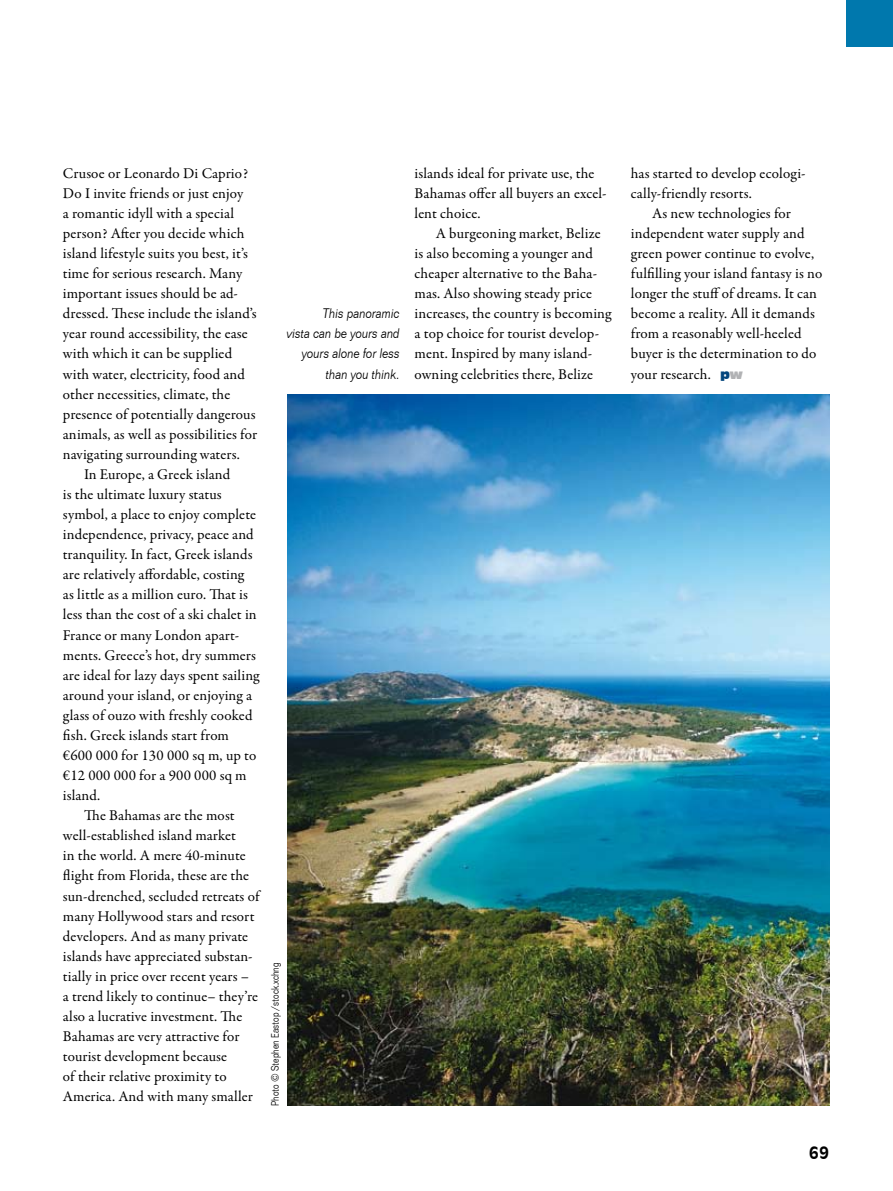
<style>
.page{position:relative;width:893px;height:1191px;background:#fff}
.page>*{position:absolute;margin:0;border:0;box-sizing:border-box;transform-origin:0 0}
.t1{font:700 16.5px "Incised 901 BT";color:#000}
.t2{font:15px/20.1px "Garamond Premr Pro";letter-spacing:.01em;color:#000}
.t3{font:italic 300 13.5px/20.1px "Folio BT";color:#000;text-align:right;scale:.85 1}
.t4{font:300 10.5px "Folio BT";color:#000;scale:.8 1}
.s1{font-family:"Incised 901 BT Nord";font-size:12px;color:#03457d}
.s2{font-family:"Incised 901 BT Nord";font-size:12px;color:#b1b2b4}
</style>
<div class="page">
<div style="left:846px;top:0;width:47px;height:47px;background:#0078ad"></div>
<img style="left:287px;top:395px;width:542px;height:711px">
<p class="t2" style="left:63px;top:163px;width:187px">Crusoe or Leonardo Di Caprio?</p>
<p class="t2" style="left:63px;top:183px;width:182px">Do I invite friends or just enjoy</p>
<p class="t2" style="left:63px;top:203px;width:173px">a romantic idyll with a special</p>
<p class="t2" style="left:63px;top:224px;width:183px">person? After you decide which</p>
<p class="t2" style="left:63px;top:244px;width:186px">island lifestyle suits you best, it’s</p>
<p class="t2" style="left:63px;top:264px;width:181px">time for serious research. Many</p>
<p class="t2" style="left:63px;top:284px;width:177px">important issues should be ad-</p>
<p class="t2" style="left:63px;top:304px;width:195px">dressed. These include the island’s</p>
<p class="t2" style="left:63px;top:324px;width:186px">year round accessibility, the ease</p>
<p class="t2" style="left:63px;top:344px;width:171px">with which it can be supplied</p>
<p class="t2" style="left:63px;top:364px;width:184px">with water, electricity, food and</p>
<p class="t2" style="left:63px;top:384px;width:169px">other necessities, climate, the</p>
<p class="t2" style="left:63px;top:404px;width:194px">presence of potentially dangerous</p>
<p class="t2" style="left:63px;top:424px;width:196px">animals, as well as possibilities for</p>
<p class="t2" style="left:63px;top:444px;width:178px">navigating surrounding waters.</p>
<p class="t2" style="left:84px;top:464px;width:148px">In Europe, a Greek island</p>
<p class="t2" style="left:63px;top:484px;width:160px">is the ultimate luxury status</p>
<p class="t2" style="left:63px;top:504px;width:195px">symbol, a place to enjoy complete</p>
<p class="t2" style="left:63px;top:525px;width:192px">independence, privacy, peace and</p>
<p class="t2" style="left:63px;top:545px;width:191px">tranquility. In fact, Greek islands</p>
<p class="t2" style="left:63px;top:565px;width:183px">are relatively affordable, costing</p>
<p class="t2" style="left:63px;top:585px;width:186px">as little as a million euro. That is</p>
<p class="t2" style="left:63px;top:605px;width:195px">less than the cost of a ski chalet in</p>
<p class="t2" style="left:63px;top:625px;width:178px">France or many London apart-</p>
<p class="t2" style="left:63px;top:645px;width:194px">ments. Greece’s hot, dry summers</p>
<p class="t2" style="left:63px;top:665px;width:198px">are ideal for lazy days spent sailing</p>
<p class="t2" style="left:63px;top:685px;width:191px">around your island, or enjoying a</p>
<p class="t2" style="left:63px;top:705px;width:191px">glass of ouzo with freshly cooked</p>
<p class="t2" style="left:63px;top:725px;width:168px">fish. Greek islands start from</p>
<p class="t2" style="left:63px;top:745px;width:195px">€600 000 for 130 000 sq m, up to</p>
<p class="t2" style="left:63px;top:765px;width:185px">€12 000 000 for a 900 000 sq m</p>
<p class="t2" style="left:63px;top:785px;width:39px">island.</p>
<p class="t2" style="left:84px;top:806px;width:152px">The Bahamas are the most</p>
<p class="t2" style="left:63px;top:826px;width:174px">well-established island market</p>
<p class="t2" style="left:63px;top:846px;width:184px">in the world. A mere 40-minute</p>
<p class="t2" style="left:63px;top:866px;width:188px">flight from Florida, these are the</p>
<p class="t2" style="left:63px;top:886px;width:198px">sun-drenched, secluded retreats of</p>
<p class="t2" style="left:63px;top:906px;width:193px">many Hollywood stars and resort</p>
<p class="t2" style="left:63px;top:926px;width:187px">developers. And as many private</p>
<p class="t2" style="left:63px;top:946px;width:191px">islands have appreciated substan-</p>
<p class="t2" style="left:63px;top:966px;width:188px">tially in price over recent years –</p>
<p class="t2" style="left:63px;top:986px;width:197px">a trend likely to continue– they’re</p>
<p class="t2" style="left:63px;top:1006px;width:181px">also a lucrative investment. The</p>
<p class="t2" style="left:63px;top:1026px;width:178px">Bahamas are very attractive for</p>
<p class="t2" style="left:63px;top:1046px;width:166px">tourist development because</p>
<p class="t2" style="left:63px;top:1066px;width:165px">of their relative proximity to</p>
<p class="t2" style="left:63px;top:1087px;width:191px">America. And with many smaller</p>
<p class="t3" style="left:287px;top:303px;width:135px">This panoramic<br>vista can be yours and yours alone for less than you think.</p>
<p class="t4" style="left:269px;top:1106px;width:180px;rotate:-90deg">Photo © Stephen Eastop /stock.xchng</p>
<p class="t2" style="left:415px;top:163px;width:193px">islands ideal for private use, the<br>Bahamas offer all buyers an excel&shy;lent choice.</p>
<p class="t2" style="left:415px;top:224px;width:198px;text-indent:21px">A burgeoning market, Belize is also becoming a younger and cheaper alternative to the Baha&shy;mas. Also showing steady price increases, the country is becoming a top choice for tourist develop&shy;ment. Inspired by many island&shy;owning celebrities there, Belize</p>
<p class="t2" style="left:631px;top:163px;width:176px">has started to develop ecologi&shy;cally-friendly resorts.</p>
<p class="t2" style="left:631px;top:203px;width:193px;text-indent:21px">As new technologies for independent water supply and green power continue to evolve, fulfilling your island fantasy is no longer the stuff of dreams. It can become a reality. All it demands from a reasonably well-heeled buyer is the determination to do your research. <span class="s1">p</span><span class="s2">w</span></p>
<p class="t1" style="left:809px;top:1143px;width:22px">69</p>
</div>
